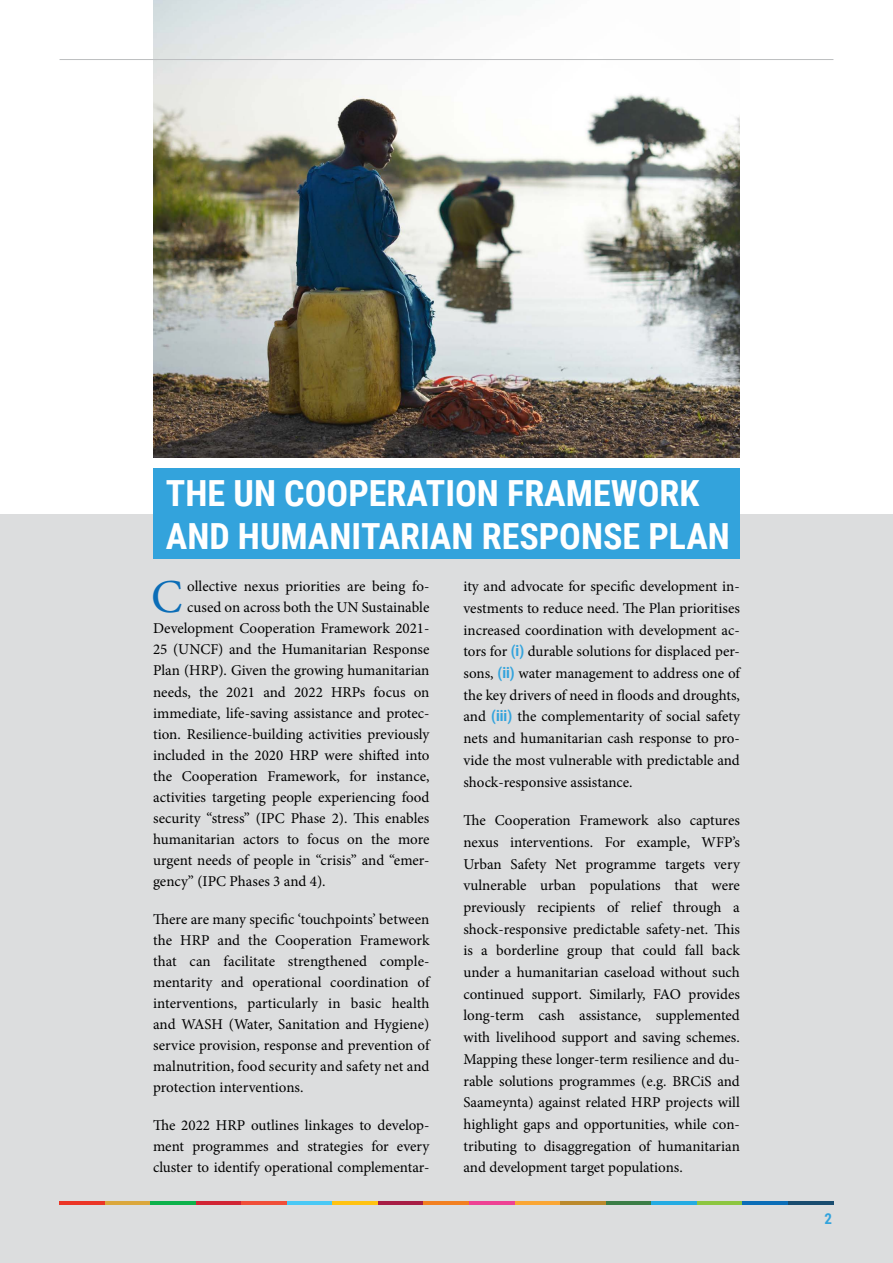
<style>
.page{position:relative;width:893px;height:1263px;background:#fff}
.page>*{position:absolute;margin:0;border:0;box-sizing:border-box;transform-origin:0 0}
.t1{font:47.25px "Minion Pro";color:#0b6db7}
.t2{font:700 36px/43.2px "Roboto Condensed";color:#fff}
.t3{font:15px/21.8px "Minion Pro";color:#000;text-align:justify}
.t4{font:700 15px "Roboto Condensed";color:#33a3dc}
.s1{font-family:"Roboto Condensed";font-weight:700;color:#33a3dc}
</style>
<div class="page">
<div style="left:0;top:514px;width:893px;height:749px;background:#dcddde"></div>
<div style="left:153px;top:468px;width:587px;height:91px;background:#33a3dc"></div>
<hr style="left:60px;top:1201px;width:45px;height:4px;background:#eb3526">
<hr style="left:105px;top:1201px;width:46px;height:4px;background:#dba73c">
<hr style="left:151px;top:1201px;width:45px;height:4px;background:#0db14b">
<hr style="left:196px;top:1201px;width:46px;height:4px;background:#d12434">
<hr style="left:242px;top:1201px;width:45px;height:4px;background:#f04e39">
<hr style="left:287px;top:1201px;width:46px;height:4px;background:#49c8f5">
<hr style="left:333px;top:1201px;width:45px;height:4px;background:#ffc212">
<hr style="left:378px;top:1201px;width:46px;height:4px;background:#a71d45">
<hr style="left:424px;top:1201px;width:45px;height:4px;background:#f28021">
<hr style="left:469px;top:1201px;width:46px;height:4px;background:#ee4194">
<hr style="left:515px;top:1201px;width:45px;height:4px;background:#faa634">
<hr style="left:560px;top:1201px;width:46px;height:4px;background:#bb892c">
<hr style="left:606px;top:1201px;width:45px;height:4px;background:#3b7d46">
<hr style="left:651px;top:1201px;width:46px;height:4px;background:#24abe2">
<hr style="left:697px;top:1201px;width:45px;height:4px;background:#8dc640">
<hr style="left:742px;top:1201px;width:46px;height:4px;background:#0b6db7">
<hr style="left:788px;top:1201px;width:45px;height:4px;background:#194c6f">
<img style="left:153px;top:0;width:587px;height:458px">
<hr style="left:60px;top:59px;width:773px;height:1px;background:#bcbec0">
<h2 class="t2" style="left:166px;top:470px;width:566px">THE UN COOPERATION FRAMEWORK<br>AND HUMANITARIAN RESPONSE PLAN</h2>
<h1 class="t1" style="left:151px;top:566px;width:33px">C</h1>
<p class="t3" style="left:187px;top:576px;width:244px">ollective nexus priorities are being fo-</p>
<p class="t3" style="left:463px;top:576px;width:278px">ity and advocate for specific development in&shy;vestments to reduce need. The Plan prioritises increased coordination with development ac&shy;tors for <span class="s1">(i)</span> durable solutions for displaced per&shy;sons, <span class="s1">(ii)</span> water management to address one of the key drivers of need in floods and droughts, and <span class="s1">(iii)</span> the complementarity of social safety nets and humanitarian cash response to pro&shy;vide the most vulnerable with predictable and shock-responsive assistance.</p>
<p class="t3" style="left:463px;top:810px;width:278px">The Cooperation Framework also captures nexus interventions. For example, WFP’s Urban Safety Net programme targets very vulnerable urban populations that were previously recipients of relief through a shock-responsive predictable safety-net. This is a borderline group that could fall back under a humanitarian caseload without such continued support. Similarly, FAO provides long-term cash assistance, supplemented with livelihood support and saving schemes.<br>Mapping these longer-term resilience and du&shy;rable solutions programmes (e.g. BRCiS and Saameynta) against related HRP projects will highlight gaps and opportunities, while con&shy;tributing to disaggregation of humanitarian and development target populations.</p>
<p class="t3" style="left:187px;top:597px;width:244px">cused on across both the UN Sustainable</p>
<p class="t3" style="left:153px;top:618px;width:278px">Development Cooperation Framework 2021-</p>
<p class="t3" style="left:153px;top:639px;width:278px">25 (UNCF) and the Humanitarian Response</p>
<p class="t3" style="left:153px;top:660px;width:278px">Plan (HRP). Given the growing humanitarian</p>
<p class="t3" style="left:153px;top:681px;width:278px">needs, the 2021 and 2022 HRPs focus on</p>
<p class="t3" style="left:153px;top:702px;width:278px">immediate, life-saving assistance and protec-</p>
<p class="t3" style="left:153px;top:723px;width:278px">tion. Resilience-building activities previously</p>
<p class="t3" style="left:153px;top:744px;width:278px">included in the 2020 HRP were shifted into</p>
<p class="t3" style="left:153px;top:765px;width:278px">the Cooperation Framework, for instance,</p>
<p class="t3" style="left:153px;top:786px;width:278px">activities targeting people experiencing food</p>
<p class="t3" style="left:153px;top:807px;width:278px">security “stress” (IPC Phase 2). This enables</p>
<p class="t3" style="left:153px;top:828px;width:278px">humanitarian actors to focus on the more</p>
<p class="t3" style="left:153px;top:849px;width:278px">urgent needs of people in “crisis” and “emer-</p>
<p class="t3" style="left:153px;top:870px;width:174px">gency” (IPC Phases 3 and 4).</p>
<p class="t3" style="left:153px;top:908px;width:278px;line-height:21px">There are many specific ‘touchpoints’ between the HRP and the Cooperation Framework that can facilitate strengthened comple&shy;mentarity and operational coordination of interventions, particularly in basic health and WASH (Water, Sanitation and Hygiene) service provision, response and prevention of malnutrition, food security and safety net and protection interventions.</p>
<p class="t3" style="left:153px;top:1114px;width:278px;line-height:21px">The 2022 HRP outlines linkages to develop&shy;ment programmes and strategies for every cluster to identify operational complementar-</p>
<p class="t4" style="left:824px;top:1208px;width:9px">2</p>
</div>
